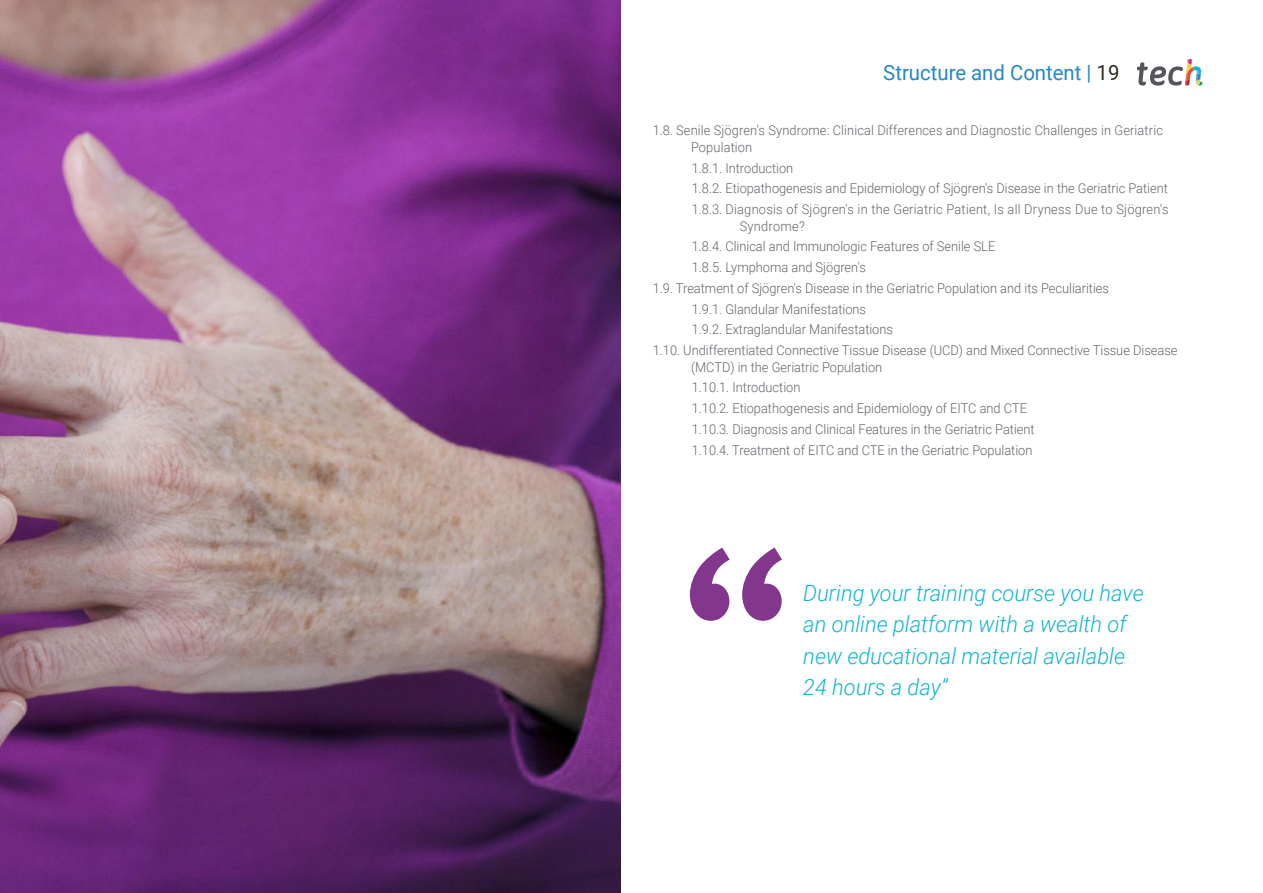
<style>
.page{position:relative;width:1263px;height:893px;background:#fff}
.page>*{position:absolute;margin:0;border:0;box-sizing:border-box;transform-origin:0 0}
.t1{font:italic 300 22.5px/31.5px "Roboto";color:#0fb6cf}
.t2{font:21px "Roboto";color:#2488c9}
.t3{font:300 13.5px/20.7px "Roboto";color:#61646a;scale:.95 1}
.t4{font:300 13.5px "Roboto";letter-spacing:.02em;color:#61646a;scale:.95 1}
.s1{color:#312e20}
</style>
<div class="page">
<svg style="left:1137px;top:59px;width:65px;height:27px"></svg>
<svg style="left:690px;top:548px;width:92px;height:73px"></svg>
<img style="left:0;top:0;width:621px;height:893px">
<h2 class="t2" style="left:883px;top:57px;width:238px">Structure and Content | <span class="s1">19</span></h2>
<p class="t3" style="left:691px;top:122px;width:498px;line-height:16.5px;text-indent:-38px">1.8. Senile Sjögren's Syndrome: Clinical Differences and Diagnostic Challenges in Geriatric<br>Population</p>
<p class="t3" style="left:692px;top:157px;width:503px">1.8.1. Introduction<br>1.8.2. Etiopathogenesis and Epidemiology of Sjögren's Disease in the Geriatric Patient<br>1.8.3. Diagnosis of Sjögren's in the Geriatric Patient, Is all Dryness Due to Sjögren's</p>
<p class="t4" style="left:740px;top:216px;width:70px">Syndrome?</p>
<p class="t3" style="left:692px;top:236px;width:321px">1.8.4. Clinical and Immunologic Features of Senile SLE</p>
<p class="t3" style="left:692px;top:257px;width:185px">1.8.5. Lymphoma and Sjögren's</p>
<p class="t3" style="left:653px;top:277px;width:482px">1.9. Treatment of Sjögren's Disease in the Geriatric Population and its Peculiarities</p>
<p class="t3" style="left:692px;top:298px;width:185px">1.9.1. Glandular Manifestations</p>
<p class="t3" style="left:692px;top:319px;width:213px">1.9.2. Extraglandular Manifestations</p>
<p class="t3" style="left:653px;top:340px;width:554px">1.10. Undifferentiated Connective Tissue Disease (UCD) and Mixed Connective Tissue Disease</p>
<p class="t3" style="left:691px;top:356px;width:363px">(MCTD) in the Geriatric Population<br>1.10.1. Introduction<br>1.10.2. Etiopathogenesis and Epidemiology of EITC and CTE 1.10.3. Diagnosis and Clinical Features in the Geriatric Patient 1.10.4. Treatment of EITC and CTE in the Geriatric Population</p>
<h1 class="t1" style="left:803px;top:576px;width:342px">During your training course you have an online platform with a wealth of new educational material available<br>24 hours a day”</h1>
</div>
